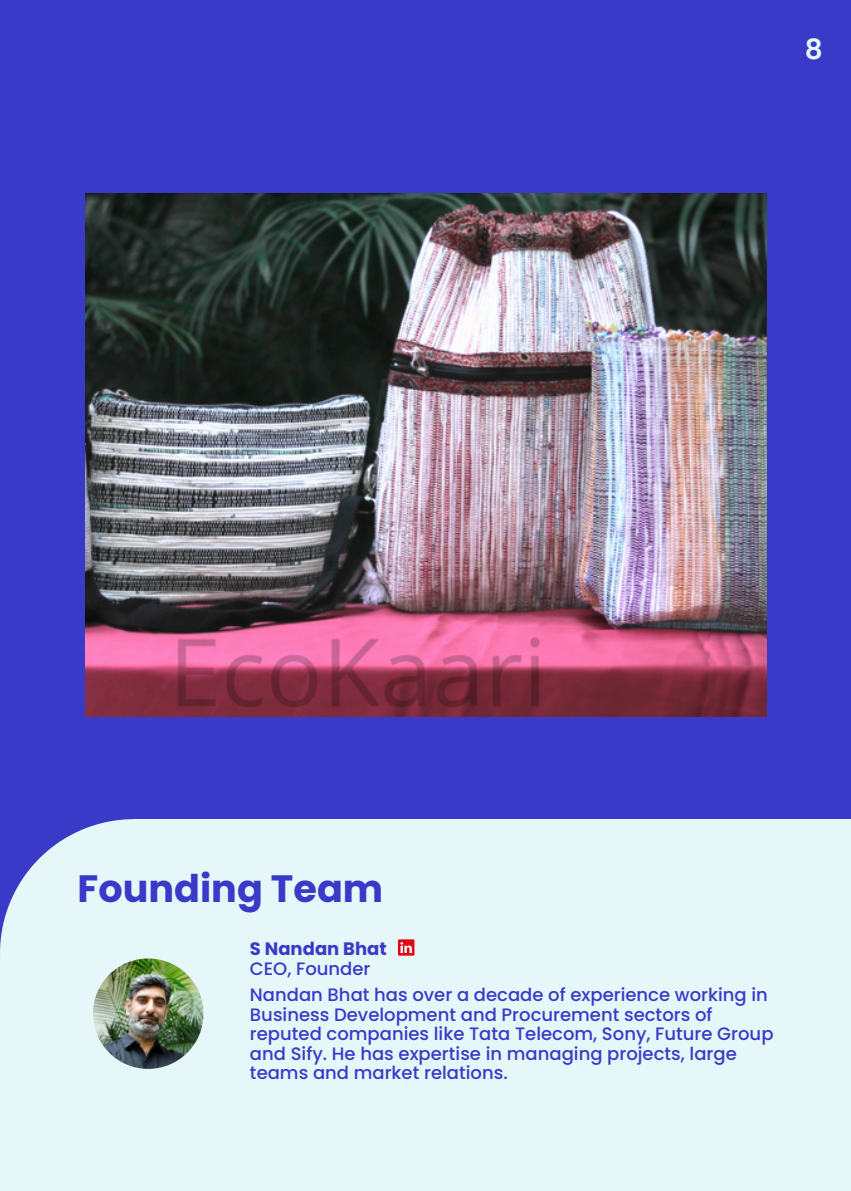
<style>
.page{position:relative;width:851px;height:1191px;background:#fff}
.page>*{position:absolute;margin:0;border:0;box-sizing:border-box;transform-origin:0 0}
.t1{font:700 38px "Poppins";color:#3a3ac8}
.t2{font:600 28px "Poppins";color:#e6f7fa}
.t3{font:500 18px/19.4px "Poppins";color:#3a3ac8}
.t4{font:700 18px "Poppins";color:#3a3ac8}
</style>
<div class="page">
<div style="left:0;top:0;width:850px;height:1190px;background:#3a3ac8"></div>
<svg style="left:0;top:819px;width:268px;height:139px;fill:#e6f7fa"></svg>
<div style="left:134px;top:820px;width:716px;height:370px;background:#e6f7fa"></div>
<div style="left:0;top:958px;width:397px;height:232px;background:#e6f7fa"></div>
<img style="left:93px;top:958px;width:110px;height:111px;border-radius:50%">
<svg style="left:398px;top:939px;width:16px;height:17px"></svg>
<img style="left:85px;top:193px;width:681px;height:524px">
<h2 class="t2" style="left:804px;top:29px;width:19px">8</h2>
<h1 class="t1" style="left:78px;top:862px;width:307px">Founding Team</h1>
<p class="t4" style="left:250px;top:936px;width:138px">S Nandan Bhat</p>
<p class="t3" style="left:250px;top:959px;width:122px">CEO, Founder</p>
<p class="t3" style="left:250px;top:985px;width:525px">Nandan Bhat has over a decade of experience working in Business Development and Procurement sectors of reputed companies like Tata Telecom, Sony, Future Group and Sify. He has expertise in managing projects, large teams and market relations.</p>
</div>
